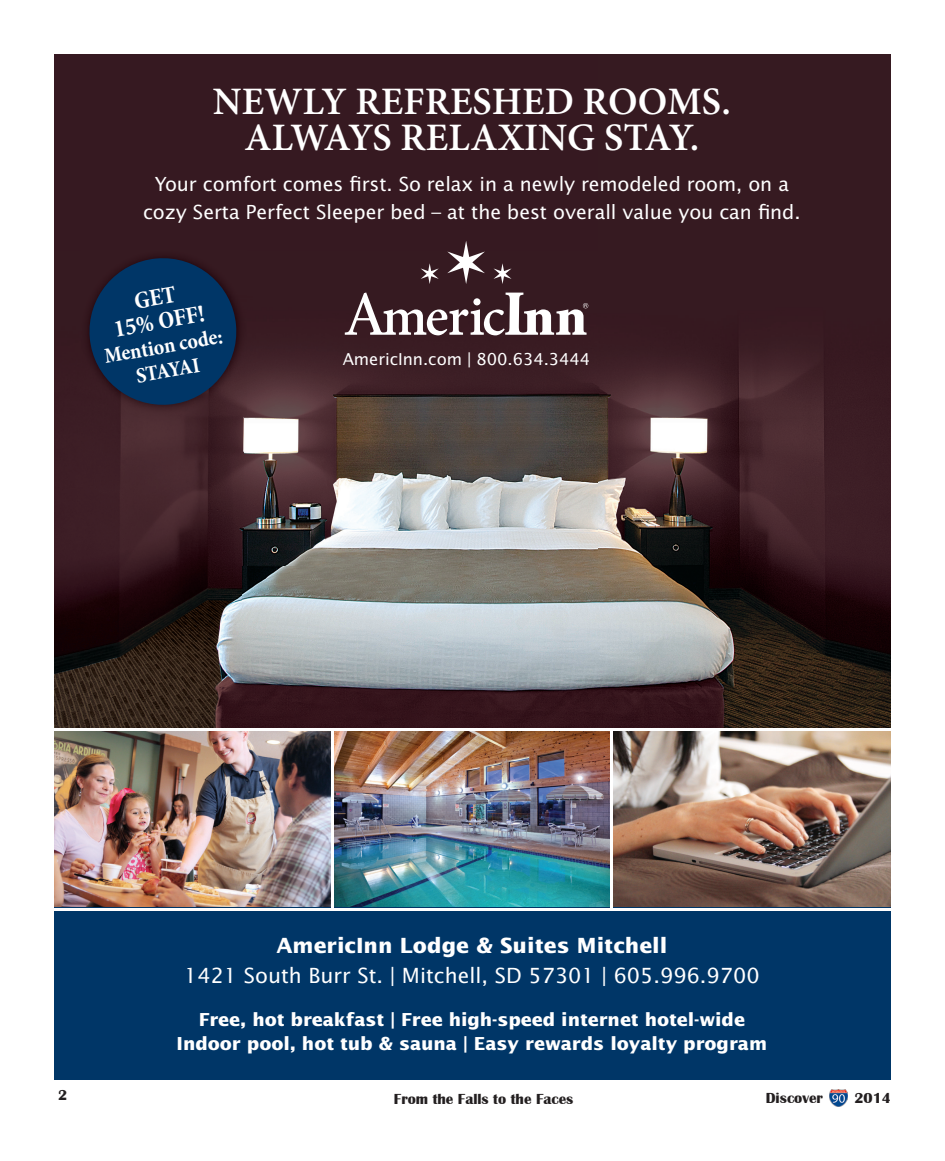
<style>
.page{position:relative;width:945px;height:1161px;background:#fff}
.page>*{position:absolute;margin:0;border:0;box-sizing:border-box;transform-origin:0 0}
.t1{font:600 38.85px/35.8px "Minion Pro";letter-spacing:.005em;color:#fff;text-align:center}
.t2{font:700 condensed 24.45px/24.5px "Minion Pro";color:#fff;text-align:center}
.t3{font:700 condensed 21.75px/24.5px "Minion Pro";color:#fff;text-align:center}
.t4{font:21px/29.8px "Lucida Sans";color:#fff;text-align:center}
.t5{font:19.5px/28.5px "Lucida Sans";letter-spacing:-.005em;color:#fff;text-align:center}
.t6{font:700 18px/24px "Lucida Sans";letter-spacing:-.005em;color:#fff;text-align:center}
.t7{font:16.5px "Lucida Sans";letter-spacing:-.005em;color:#fff}
.t8{font:700 15px "Britannic";color:#231f20}
.s1{font-weight:700}
</style>
<div class="page">
<img style="left:830px;top:1090px;width:17px;height:17px">
<div style="left:54px;top:54px;width:545px;height:196px;background:#361921"></div>
<img style="left:599px;top:54px;width:292px;height:674px">
<img style="left:54px;top:250px;width:37px;height:478px">
<img style="left:244px;top:250px;width:355px;height:478px">
<img style="left:91px;top:415px;width:153px;height:313px">
<img style="left:54px;top:731px;width:837px;height:177px">
<div style="left:54px;top:908px;width:837px;height:172px;background:#003667"></div>
<svg style="left:345px;top:292px;width:243px;height:43px"></svg>
<svg style="left:447px;top:241px;width:38px;height:43px"></svg>
<svg style="left:494px;top:263px;width:18px;height:21px"></svg>
<svg style="left:421px;top:263px;width:18px;height:21px"></svg>
<hr style="left:54px;top:908px;width:837px;height:3px;background:#fff">
<hr style="left:331px;top:729px;width:3px;height:181px;background:#fff">
<hr style="left:610px;top:729px;width:3px;height:181px;background:#fff">
<img style="left:81px;top:250px;width:166px;height:165px">
<svg style="left:86px;top:255px;width:154px;height:153px;background:#0f2e53"></svg>
<p class="t1" style="left:213px;top:83px;width:519px">NEWLY REFRESHED ROOMS.<br>ALWAYS RELAXING STAY.</p>
<p class="t5" style="left:143px;top:169px;width:659px">Your comfort comes first. So relax in a newly remodeled room, on a cozy Serta Perfect Sleeper bed – at the best overall value you can find.</p>
<p class="t2" style="left:108px;top:293px;width:93px;rotate:-10deg">GET<br>15% OFF!</p>
<p class="t3" style="left:102px;top:344px;width:121px;rotate:-10deg">Mention code:<br>STAYAI</p>
<p class="t7" style="left:343px;top:349px;width:249px">AmericInn.com | 800.634.3444</p>
<p class="t4" style="left:184px;top:930px;width:577px"><span class="s1">AmericInn Lodge &amp; Suites Mitchell<br></span>1421 South Burr St. | Mitchell, SD 57301 | 605.996.9700</p>
<p class="t6" style="left:177px;top:1007px;width:592px">Free, hot breakfast | Free high-speed internet hotel-wide<br>Indoor pool, hot tub &amp; sauna | Easy rewards loyalty program</p>
<p class="t8" style="left:58px;top:1087px;width:11px">2</p>
<p class="t8" style="left:394px;top:1090px;width:181px">From the Falls to the Faces</p>
<p class="t8" style="left:766px;top:1089px;width:59px">Discover</p>
<p class="t8" style="left:854px;top:1089px;width:38px">2014</p>
</div>
